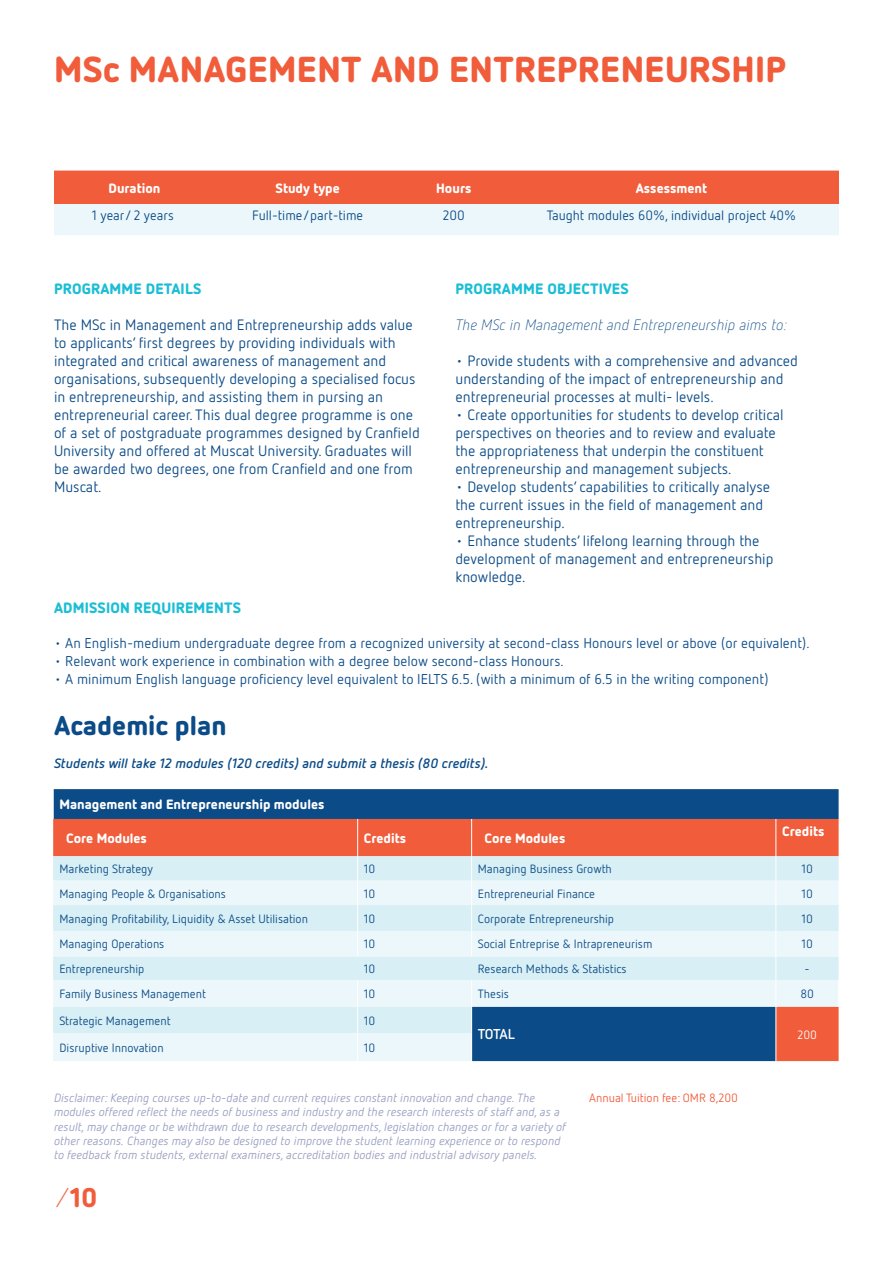
<style>
.page{position:relative;width:893px;height:1263px;background:#fff}
.page>*{position:absolute;margin:0;border:0;box-sizing:border-box;transform-origin:0 0}
.t1{font:900 36px "Netto Pro";letter-spacing:.01em;color:#f15c3a}
.t2{font:900 27px "Netto Pro";color:#0b4b87}
.t3{font:900 27px "Netto Pro";color:#f15c3a}
.t4{font:15px/18px "Netto Pro";color:#0b4b87}
.t5{font:900 15px "Netto Pro";letter-spacing:.01em;color:#1cbed5}
.t6{font:italic 300 15px "Netto Pro";color:#0b4b87}
.t7{font:14.25px "Netto Pro";color:#0b4b87}
.t8{font:700 14.25px "Netto Pro";color:#fff}
.t9{font:900 13.5px "Netto Pro";color:#fff}
.t10{font:13.5px "Netto Pro";color:#0b4b87}
.t11{font:italic 700 13.5px "Netto Pro";color:#0b4b87}
.t12{font:italic 12px/14.4px "Netto Pro";color:#999fc1}
.t13{font:12px "Netto Pro";color:#0b4b87}
.t14{font:12px "Netto Pro";color:#f15c3a}
.t15{font:12px "Netto Pro";color:#fff}
.s1{font-weight:300;font-style:italic}
</style>
<div class="page">
<svg style="left:54px;top:171px;width:785px;height:64px;background:#eea796"></svg>
<div style="left:54px;top:789px;width:785px;height:30px;background:#0b4b87"></div>
<div style="left:53px;top:819px;width:786px;height:37px;background:#f15c3a"></div>
<svg style="left:53px;top:856px;width:786px;height:25px;background:#d8eef4"></svg>
<svg style="left:53px;top:881px;width:786px;height:180px;background:#cadce6"></svg>
<hr style="left:775px;top:819px;width:1px;height:37px;background:#fff">
<hr style="left:471px;top:819px;width:1px;height:37px;background:#fff">
<hr style="left:357px;top:819px;width:1px;height:37px;background:#fff">
<svg style="left:471px;top:856px;width:1px;height:100px"></svg>
<svg style="left:357px;top:856px;width:1px;height:100px"></svg>
<svg style="left:357px;top:980px;width:1px;height:81px"></svg>
<svg style="left:838px;top:980px;width:1px;height:27px"></svg>
<svg style="left:471px;top:980px;width:1px;height:81px"></svg>
<svg style="left:775px;top:856px;width:1px;height:205px"></svg>
<h1 class="t1" style="left:54px;top:44px;width:731px">MSc Management and Entrepreneurship</h1>
<p class="t9" style="left:109px;top:178px;width:53px">Duration</p>
<p class="t9" style="left:276px;top:178px;width:66px">Study type</p>
<p class="t9" style="left:436px;top:178px;width:37px">Hours</p>
<p class="t9" style="left:636px;top:178px;width:73px">Assessment</p>
<p class="t10" style="left:92px;top:206px;width:83px">1 year/ 2 years</p>
<p class="t10" style="left:252px;top:206px;width:112px">Full-time/part-time</p>
<p class="t10" style="left:443px;top:206px;width:24px">200</p>
<p class="t10" style="left:547px;top:206px;width:251px">Taught modules 60%, individual project 40%</p>
<p class="t5" style="left:54px;top:278px;width:149px">Programm e details</p>
<p class="t4" style="left:54px;top:315px;width:367px">The MSc in Management and Entrepreneurship adds value to applicants’ first degrees by providing individuals with integrated and critical awareness of management and organisations, subsequently developing a specialised focus in entrepreneurship, and assisting them in pursing an entrepreneurial career. This dual degree programme is one of a set of postgraduate programmes designed by Cranfield University and offered at Muscat University. Graduates will be awarded two degrees, one from Cranfield and one from Muscat.</p>
<p class="t5" style="left:455px;top:278px;width:175px">Programm e objectives</p>
<p class="t6" style="left:455px;top:315px;width:333px">The MSc in Management and Entrepreneurship aims to:</p>
<p class="t4" style="left:455px;top:351px;width:344px">• Provide students with a comprehensive and advanced understanding of the impact of entrepreneurship and entrepreneurial processes at multi- levels.</p>
<p class="t4" style="left:455px;top:405px;width:330px">• Create opportunities for students to develop critical perspectives on theories and to review and evaluate the appropriateness that underpin the constituent entrepreneurship and management subjects.</p>
<p class="t4" style="left:455px;top:477px;width:316px">• Develop students’ capabilities to critically analyse the current issues in the field of management and entrepreneurship.</p>
<p class="t4" style="left:455px;top:531px;width:319px">• Enhance students’ lifelong learning through the development of management and entrepreneurship knowledge.</p>
<p class="t5" style="left:54px;top:598px;width:189px">Admission requirements</p>
<p class="t7" style="left:54px;top:634px;width:757px">• An English-medium undergraduate degree from a recognized university at second-class Honours level or above (or equivalent).</p>
<p class="t7" style="left:54px;top:651px;width:511px">• Relevant work experience in combination with a degree below second-class Honours.</p>
<p class="t7" style="left:54px;top:669px;width:716px">• A minimum English language proficiency level equivalent to IELTS 6.5. (with a minimum of 6.5 in the writing component)</p>
<h2 class="t2" style="left:54px;top:707px;width:174px">Academic plan</h2>
<p class="t11" style="left:54px;top:754px;width:436px">Students will take 12 modules (120 credits) and submit a thesis (80 credits).</p>
<p class="t9" style="left:59px;top:795px;width:266px">Management and Entrepreneurship modules</p>
<p class="t9" style="left:782px;top:821px;width:44px">Credits</p>
<p class="t9" style="left:66px;top:829px;width:82px">Core Modules</p>
<p class="t9" style="left:364px;top:829px;width:44px">Credits</p>
<p class="t9" style="left:485px;top:829px;width:82px">Core Modules</p>
<p class="t13" style="left:59px;top:861px;width:95px">Marketing Strategy</p>
<p class="t13" style="left:364px;top:861px;width:13px">10</p>
<p class="t13" style="left:478px;top:861px;width:136px">Managing Business Growth</p>
<p class="t13" style="left:801px;top:861px;width:13px">10</p>
<p class="t13" style="left:59px;top:885px;width:168px">Managing People &amp; Organisations</p>
<p class="t13" style="left:364px;top:885px;width:13px">10</p>
<p class="t13" style="left:478px;top:885px;width:119px">Entrepreneurial Finance</p>
<p class="t13" style="left:801px;top:885px;width:13px">10</p>
<p class="t13" style="left:59px;top:911px;width:250px">Managing Profitability, Liquidity &amp; Asset Utilisation</p>
<p class="t13" style="left:364px;top:911px;width:13px">10</p>
<p class="t13" style="left:478px;top:911px;width:138px">Corporate Entrepreneurship</p>
<p class="t13" style="left:801px;top:911px;width:13px">10</p>
<p class="t13" style="left:59px;top:936px;width:107px">Managing Operations</p>
<p class="t13" style="left:364px;top:936px;width:13px">10</p>
<p class="t13" style="left:478px;top:936px;width:176px">Social Entreprise &amp; Intrapreneurism</p>
<p class="t13" style="left:801px;top:936px;width:13px">10</p>
<p class="t13" style="left:59px;top:961px;width:87px">Entrepreneurship</p>
<p class="t13" style="left:364px;top:961px;width:13px">10</p>
<p class="t13" style="left:478px;top:961px;width:150px">Research Methods &amp; Statistics</p>
<p class="t13" style="left:805px;top:961px;width:7px">-</p>
<p class="t13" style="left:59px;top:986px;width:148px">Family Business Management</p>
<p class="t13" style="left:364px;top:986px;width:13px">10</p>
<p class="t13" style="left:478px;top:986px;width:33px">Thesis</p>
<p class="t13" style="left:800px;top:986px;width:15px">80</p>
<p class="t8" style="left:478px;top:1025px;width:9px">TOTAL</p>
<p class="t15" style="left:797px;top:1026px;width:21px">200</p>
<p class="t13" style="left:59px;top:1012px;width:113px">Strategic Management</p>
<p class="t13" style="left:364px;top:1012px;width:13px">10</p>
<p class="t13" style="left:59px;top:1040px;width:106px">Disruptive Innovation</p>
<p class="t13" style="left:364px;top:1040px;width:13px">10</p>
<p class="t12" style="left:54px;top:1090px;width:514px">Disclaimer: Keeping courses up-to-date and current requires constant innovation and change. The modules offered reflect the needs of business and industry and the research interests of staff and, as a result, may change or be withdrawn due to research developments, legislation changes or for a variety of other reasons. Changes may also be designed to improve the student learning experience or to respond to feedback from students, external examiners, accreditation bodies and industrial advisory panels.</p>
<h2 class="t3" style="left:54px;top:1178px;width:45px"><span class="s1">/</span>10</h2>
<p class="t14" style="left:589px;top:1090px;width:150px">Annual Tuition fee: OMR 8,200</p>
</div>
